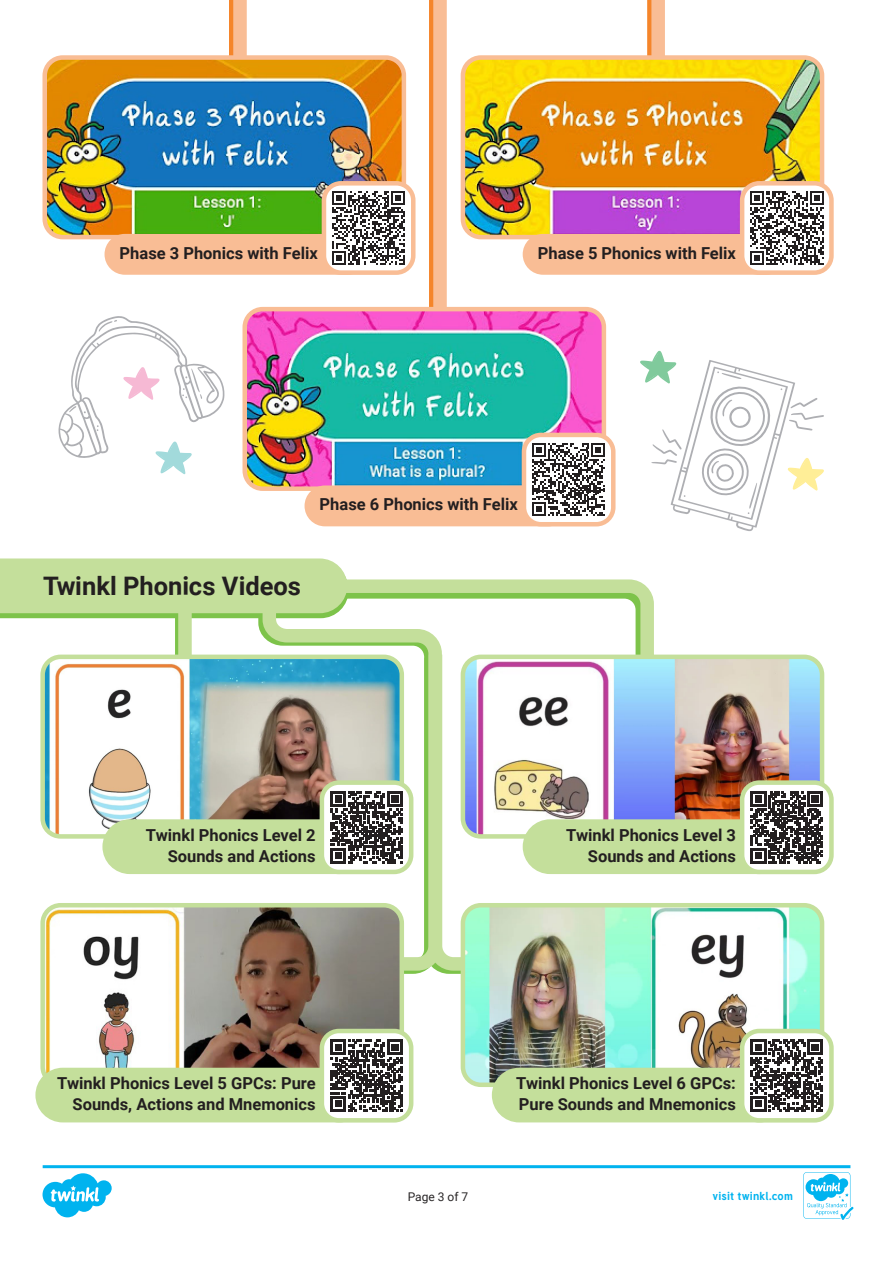
<style>
.page{position:relative;width:893px;height:1263px;background:#fff}
.page>*{position:absolute;margin:0;border:0;box-sizing:border-box;transform-origin:0 0}
.Heading_2{font:700 25.5px "Roboto";color:#231f20}
.Heading_4{font:700 16.5px/21px "Roboto";color:#231f20;text-align:right}
.Page_Numbers{font:12px "Roboto";color:#282526}
.t1{font:700 11.4px "Tuffy";letter-spacing:.015em;color:#00b3ef}
</style>
<div class="page">
<svg style="left:43px;top:1165px;width:810px;height:55px"></svg>
<div style="left:229px;top:0;width:13px;height:99px;background:#f5852a"></div>
<div style="left:233px;top:0;width:14px;height:99px;background:#f9bd95"></div>
<img style="left:47px;top:60px;width:354px;height:174px">
<div style="left:42px;top:55px;width:364px;height:184px;border:4px solid #f9bd95;border-radius:18px"></div>
<div style="left:105px;top:234px;width:264px;height:41px;background:#f9bd95;border-radius:20px"></div>
<div style="left:324px;top:183px;width:89px;height:90px;background:#fff;border-radius:17px"></div>
<svg style="left:332px;top:191px;width:73px;height:74px"></svg>
<div style="left:322px;top:181px;width:93px;height:94px;border:4px solid #f9bd95;border-radius:17px"></div>
<div style="left:647px;top:0;width:14px;height:99px;background:#f5852a"></div>
<div style="left:651px;top:0;width:14px;height:99px;background:#f9bd95"></div>
<img style="left:466px;top:60px;width:353px;height:174px">
<div style="left:461px;top:55px;width:363px;height:184px;border:4px solid #f9bd95;border-radius:18px"></div>
<div style="left:523px;top:234px;width:264px;height:41px;background:#f9bd95;border-radius:20px"></div>
<div style="left:742px;top:183px;width:89px;height:90px;background:#fff;border-radius:17px"></div>
<svg style="left:750px;top:191px;width:73px;height:74px"></svg>
<div style="left:740px;top:181px;width:94px;height:94px;border:4px solid #f9bd95;border-radius:17px"></div>
<div style="left:429px;top:0;width:13px;height:351px;background:#f5852a"></div>
<div style="left:433px;top:0;width:14px;height:351px;background:#f9bd95"></div>
<img style="left:247px;top:312px;width:354px;height:174px">
<div style="left:242px;top:307px;width:364px;height:184px;border:4px solid #f9bd95;border-radius:18px"></div>
<div style="left:305px;top:485px;width:264px;height:41px;background:#f9bd95;border-radius:20px"></div>
<div style="left:524px;top:435px;width:89px;height:89px;background:#fff;border-radius:17px"></div>
<svg style="left:532px;top:443px;width:73px;height:73px"></svg>
<div style="left:522px;top:433px;width:93px;height:93px;border:4px solid #f9bd95;border-radius:17px"></div>
<img style="left:661px;top:660px;width:158px;height:159px">
<div style="left:461px;top:655px;width:363px;height:184px;border:4px solid #c4df9b;border-radius:18px"></div>
<div style="left:523px;top:819px;width:264px;height:55px;background:#c4df9b;border-radius:27px"></div>
<div style="left:742px;top:783px;width:89px;height:89px;background:#fff;border-radius:17px"></div>
<svg style="left:751px;top:791px;width:72px;height:72px"></svg>
<div style="left:740px;top:780px;width:94px;height:94px;border:4px solid #c4df9b;border-radius:17px"></div>
<svg style="left:0;top:558px;width:661px;height:422px"></svg>
<img style="left:43px;top:905px;width:359px;height:169px">
<div style="left:40px;top:903px;width:364px;height:184px;border:4px solid #c4df9b;border-radius:18px"></div>
<div style="left:35px;top:1068px;width:332px;height:54px;background:#c4df9b;border-radius:27px"></div>
<svg style="left:322px;top:1031px;width:89px;height:89px"></svg>
<svg style="left:331px;top:1040px;width:71px;height:71px"></svg>
<div style="left:320px;top:1029px;width:93px;height:93px;border:4px solid #c4df9b;border-radius:17px"></div>
<img style="left:463px;top:905px;width:356px;height:177px">
<div style="left:461px;top:903px;width:363px;height:184px;border:4px solid #c4df9b;border-radius:18px"></div>
<div style="left:492px;top:1068px;width:295px;height:54px;background:#c4df9b;border-radius:27px"></div>
<div style="left:742px;top:1031px;width:89px;height:89px;background:#fff;border-radius:17px"></div>
<svg style="left:751px;top:1040px;width:72px;height:71px"></svg>
<div style="left:740px;top:1029px;width:94px;height:93px;border:4px solid #c4df9b;border-radius:17px"></div>
<svg style="left:640px;top:351px;width:184px;height:180px"></svg>
<svg style="left:58px;top:316px;width:167px;height:158px"></svg>
<p class="Heading_4" style="left:120px;top:242px;width:200px">Phase 3 Phonics with Felix</p>
<p class="Heading_4" style="left:538px;top:242px;width:200px">Phase 5 Phonics with Felix</p>
<p class="Heading_4" style="left:320px;top:493px;width:200px">Phase 6 Phonics with Felix</p>
<p class="Heading_2" style="left:43px;top:568px;width:259px">Twinkl Phonics Videos</p>
<p class="Heading_4" style="left:146px;top:824px;width:171px">Twinkl Phonics Level 2<br>Sounds and Actions</p>
<p class="Heading_4" style="left:566px;top:824px;width:171px">Twinkl Phonics Level 3<br>Sounds and Actions</p>
<p class="Heading_4" style="left:57px;top:1072px;width:260px">Twinkl Phonics Level 5 GPCs: Pure<br>Sounds, Actions and Mnemonics</p>
<p class="Heading_4" style="left:516px;top:1072px;width:221px;text-align:left">Twinkl Phonics Level 6 GPCs:<br>Pure Sounds and Mnemonics</p>
<p class="Page_Numbers" style="left:408px;top:1188px;width:62px">Page 3 of 7</p>
<p class="t1" style="left:712px;top:1186px;width:82px">visit twinkl.com</p>
</div>
